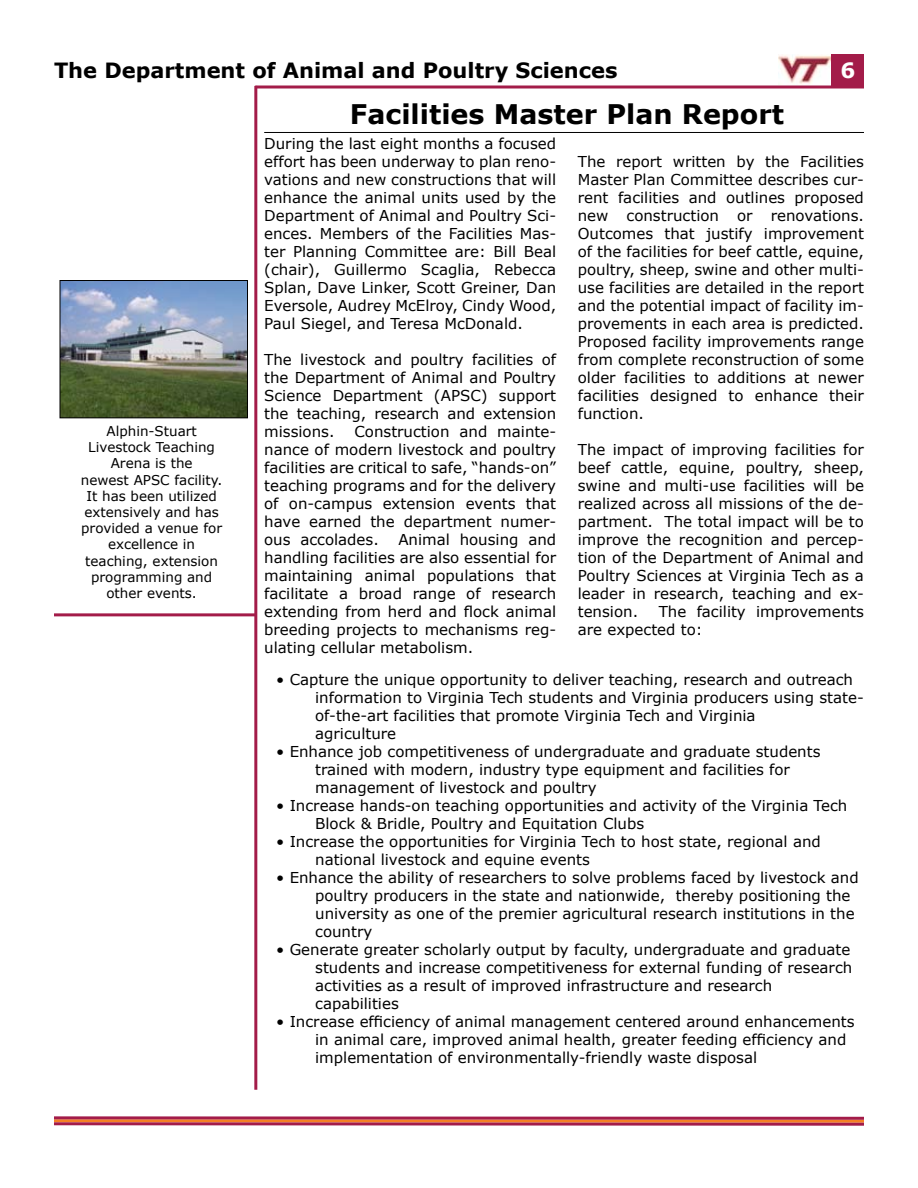
<style>
.page{position:relative;width:918px;height:1188px;background:#fff}
.page>*{position:absolute;margin:0;border:0;box-sizing:border-box;transform-origin:0 0}
.t1{font:700 27px "Verdana";color:#000}
.t2{font:700 21px "Verdana";color:#000}
.t3{font:700 21px "Verdana";color:#fff}
.t4{font:15px/18px "Verdana";color:#000}
.t5{font:13.5px/16.2px "Verdana";color:#000;text-align:center}
</style>
<div class="page">
<hr style="left:54px;top:613px;width:202px;height:3px;background:#a31c49">
<img style="left:62px;top:282px;width:184px;height:134px">
<div style="left:60px;top:280px;width:188px;height:138px;border:1px solid #000"></div>
<hr style="left:255px;top:86px;width:609px;height:2px;background:#a31c49">
<hr style="left:254px;top:86px;width:3px;height:1004px;background:#a31c49">
<div style="left:832px;top:54px;width:32px;height:32px;background:#a31c49"></div>
<img style="left:778px;top:55px;width:52px;height:30px">
<hr style="left:54px;top:1119px;width:810px;height:4px;background:#f58023">
<svg style="left:54px;top:1122px;width:810px;height:4px;background:#b84c67"></svg>
<svg style="left:54px;top:1116px;width:810px;height:4px;background:#b94c69"></svg>
<hr style="left:264px;top:132px;width:600px;height:1px;background:#000">
<h2 class="t2" style="left:54px;top:57px;width:565px">The Department of Animal and Poultry Sciences</h2>
<h2 class="t3" style="left:840px;top:57px;width:16px">6</h2>
<p class="t5" style="left:81px;top:422px;width:143px">Alphin-Stuart<br>Livestock Teaching<br>Arena is the<br>newest APSC facility.<br>It has been utilized extensively and has provided a venue for excellence in teaching, extension programming and other events.</p>
<h1 class="t1" style="left:350px;top:97px;width:436px">Facilities Master Plan Report</h1>
<p class="t4" style="left:264px;top:135px;width:294px;text-align:justify">During the last eight months a focused effort has been underway to plan reno&shy;vations and new constructions that will enhance the animal units used by the Department of Animal and Poultry Sci&shy;ences. Members of the Facilities Mas&shy;ter Planning Committee are: Bill Beal (chair), Guillermo Scaglia, Rebecca Splan, Dave Linker, Scott Greiner, Dan Eversole, Audrey McElroy, Cindy Wood, Paul Siegel, and Teresa McDonald.</p>
<p class="t4" style="left:264px;top:351px;width:293px;text-align:justify">The livestock and poultry facilities of the Department of Animal and Poultry Science Department (APSC) support the teaching, research and extension missions.</p>
<p class="t4" style="left:578px;top:153px;width:288px;text-align:justify">The report written by the Facilities Master Plan Committee describes cur&shy;rent facilities and outlines proposed new construction or renovations.<br>Outcomes that justify improvement of the facilities for beef cattle, equine, poultry, sheep, swine and other multi&shy;use facilities are detailed in the report and the potential impact of facility im&shy;provements in each area is predicted.<br>Proposed facility improvements range from complete reconstruction of some older facilities to additions at newer facilities designed to enhance their function.</p>
<p class="t4" style="left:578px;top:441px;width:288px;text-align:justify">The impact of improving facilities for beef cattle, equine, poultry, sheep, swine and multi-use facilities will be realized across all missions of the de&shy;partment. The total impact will be to improve the recognition and percep&shy;tion of the Department of Animal and Poultry Sciences at Virginia Tech as a leader in research, teaching and ex&shy;tension.</p>
<p class="t4" style="left:264px;top:423px;width:293px;text-align:justify;text-indent:90px">Construction and mainte&shy;nance of modern livestock and poultry facilities are critical to safe, “hands-on” teaching programs and for the delivery of on-campus extension events that have earned the department numer&shy;ous accolades.</p>
<p class="t4" style="left:264px;top:531px;width:294px;text-align:justify;text-indent:134px">Animal housing and handling facilities are also essential for maintaining animal populations that facilitate a broad range of research extending from herd and flock animal breeding projects to mechanisms reg&shy;ulating cellular metabolism.</p>
<p class="t4" style="left:578px;top:603px;width:288px;text-indent:81px">The facility improvements are expected to:</p>
<p class="t4" style="left:315px;top:670px;width:550px;text-indent:-39px">• Capture the unique opportunity to deliver teaching, research and outreach information to Virginia Tech students and Virginia producers using state&shy;of-the-art facilities that promote Virginia Tech and Virginia<br>agriculture</p>
<p class="t4" style="left:315px;top:742px;width:507px;text-indent:-39px">• Enhance job competitiveness of undergraduate and graduate students trained with modern, industry type equipment and facilities for management of livestock and poultry</p>
<p class="t4" style="left:315px;top:796px;width:534px;text-indent:-39px">• Increase hands-on teaching opportunities and activity of the Virginia Tech<br>Block &amp; Bridle, Poultry and Equitation Clubs</p>
<p class="t4" style="left:315px;top:832px;width:507px;text-indent:-39px">• Increase the opportunities for Virginia Tech to host state, regional and national livestock and equine events</p>
<p class="t4" style="left:315px;top:868px;width:545px;text-indent:-39px">• Enhance the ability of researchers to solve problems faced by livestock and poultry producers in the state and nationwide, thereby positioning the university as one of the premier agricultural research institutions in the country</p>
<p class="t4" style="left:315px;top:940px;width:539px;text-indent:-39px">• Generate greater scholarly output by faculty, undergraduate and graduate students and increase competitiveness for external funding of research activities as a result of improved infrastructure and research capabilities</p>
<p class="t4" style="left:315px;top:1012px;width:541px;text-indent:-39px">• Increase efficiency of animal management centered around enhancements in animal care, improved animal health, greater feeding efficiency and implementation of environmentally-friendly waste disposal</p>
</div>
